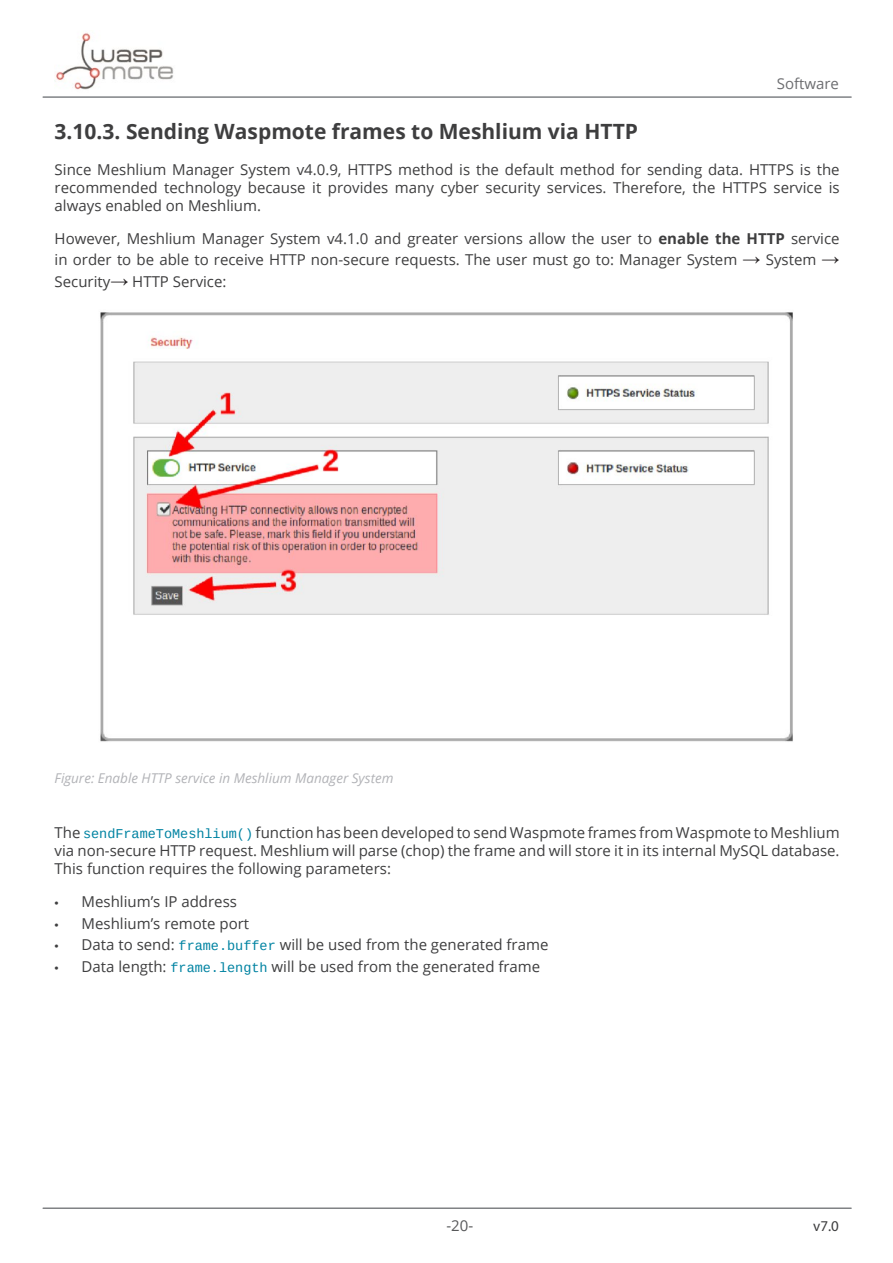
<style>
.page{position:relative;width:893px;height:1263px;background:#fff}
.page>*{position:absolute;margin:0;border:0;box-sizing:border-box;transform-origin:0 0}
.t1{font:700 21px "Open Sans";color:#3e3e3f}
.t2{font:15px/18px "Open Sans";color:#3e3e3f;text-align:justify}
.t3{font:15px "Open Sans";color:#6c6d70}
.t4{font:15px "Open Sans";color:#57585a}
.t5{font:15px "Myriad Pro";color:#3e3e3f}
.Ilustración{font:italic 13.5px "Open Sans";color:#b2b3b7}
.s1{font-weight:700}
.s2{font-family:"Times New Roman";font-size:18px;color:#231f20}
.s3{font-family:"Liberation Mono";font-size:13.5px;color:#0083a2}
.s4{font-family:"Myriad Pro"}
</style>
<div class="page">
<hr style="left:43px;top:96px;width:808px;height:2px;background:#808285">
<img style="left:54px;top:32px;width:120px;height:58px">
<hr style="left:43px;top:1207px;width:808px;height:2px;background:#808285">
<img style="left:100px;top:312px;width:693px;height:430px">
<p class="t3" style="left:777px;top:73px;width:64px">Software</p>
<p class="t1" style="left:55px;top:116px;width:585px">3.10.3. Sending Waspmote frames to Meshlium via HTTP</p>
<p class="t2" style="left:55px;top:160px;width:786px">Since Meshlium Manager System v4.0.9, HTTPS method is the default method for sending data. HTTPS is the recommended technology because it provides many cyber security services. Therefore, the HTTPS service is always enabled on Meshlium.</p>
<p class="t2" style="left:55px;top:227px;width:786px;line-height:21.6px">However, Meshlium Manager System v4.1.0 and greater versions allow the user to <span class="s1">enable the HTTP</span> service in order to be able to receive HTTP non-secure requests. The user must go to: Manager System <span class="s2">→</span> System <span class="s2">→ </span>Security<span class="s2">→</span> HTTP Service:</p>
<p class="Ilustración" style="left:55px;top:769px;width:340px">Figure: Enable HTTP service in Meshlium Manager System</p>
<p class="t2" style="left:55px;top:823px;width:786px">The <span class="s3">sendFrameToMeshlium()</span> function has been developed to send Waspmote frames from Waspmote to Meshlium via non-secure HTTP request. Meshlium will parse (chop) the frame and will store it in its internal MySQL database.<br>This function requires the following parameters:</p>
<p class="t2" style="left:55px;top:892px;width:184px"><span class="s4">•</span> Meshlium’s IP address</p>
<p class="t2" style="left:55px;top:914px;width:196px"><span class="s4">•</span> Meshlium’s remote port</p>
<p class="t2" style="left:55px;top:935px;width:495px"><span class="s4">•</span> Data to send: <span class="s3">frame.buffer</span> will be used from the generated frame</p>
<p class="t2" style="left:55px;top:957px;width:487px"><span class="s4">•</span> Data length: <span class="s3">frame.length</span> will be used from the generated frame</p>
<p class="t4" style="left:446px;top:1215px;width:28px">-20-</p>
<p class="t5" style="left:813px;top:1217px;width:27px">v7.0</p>
</div>
